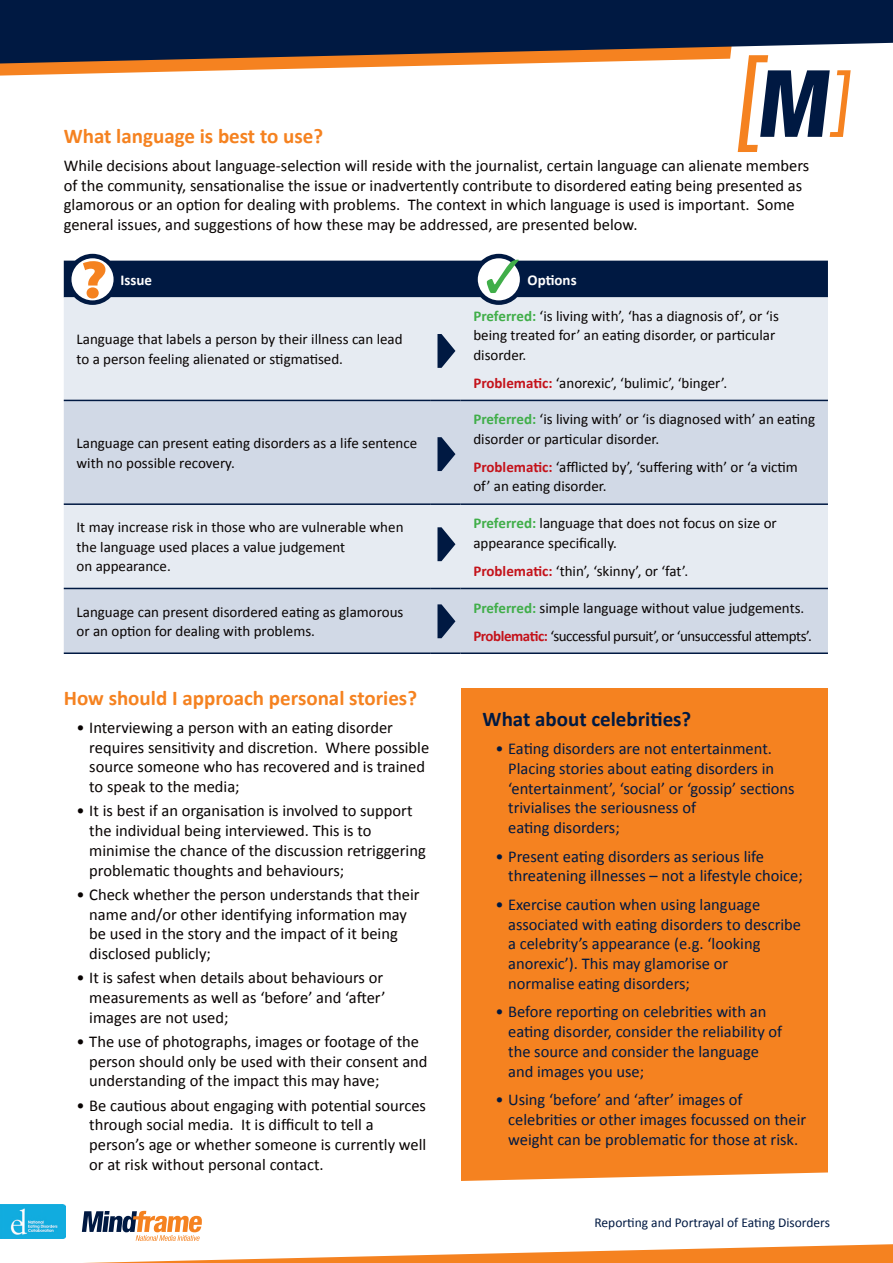
<style>
.page{position:relative;width:893px;height:1263px;background:#fff}
.page>*{position:absolute;margin:0;border:0;box-sizing:border-box;transform-origin:0 0}
.t1{font:700 21px "Calibri";color:#f58220}
.t2{font:700 21px "Calibri";color:#001942}
.t3{font:16.5px/19.8px "Calibri";color:#080302}
.t4{font:16.5px/19.8px "Calibri";color:#001942}
.t5{font:15px/19.5px "Calibri";color:#080302}
.t6{font:15px "Calibri";letter-spacing:-.03em;color:#080302}
.t7{font:700 15px "Calibri";color:#fff}
.t8{font:13.5px "Calibri";color:#001942}
.s1{font-weight:700;color:#40ae49}
.s2{font-weight:700;color:#c4121a}
</style>
<div class="page">
<svg style="left:0;top:63px;width:542px;height:13px"></svg>
<img style="left:0;top:1205px;width:65px;height:6px">
<svg style="left:0;top:0;width:893px;height:63px;fill:#001942"></svg>
<svg style="left:0;top:1211px;width:893px;height:52px"></svg>
<svg style="left:738px;top:55px;width:113px;height:97px"></svg>
<div style="left:64px;top:298px;width:764px;height:102px;background:#e6ebf2"></div>
<svg style="left:64px;top:401px;width:764px;height:251px;fill:#d1d9e6"></svg>
<hr style="left:64px;top:400px;width:367px;height:1px;background:#001942">
<hr style="left:431px;top:400px;width:30px;height:1px;background:#001942">
<hr style="left:461px;top:400px;width:367px;height:1px;background:#001942">
<hr style="left:64px;top:503px;width:367px;height:2px;background:#001942">
<hr style="left:431px;top:503px;width:30px;height:2px;background:#001942">
<hr style="left:461px;top:503px;width:367px;height:2px;background:#001942">
<hr style="left:64px;top:588px;width:367px;height:1px;background:#001942">
<hr style="left:431px;top:588px;width:30px;height:1px;background:#001942">
<hr style="left:461px;top:588px;width:367px;height:1px;background:#001942">
<hr style="left:64px;top:652px;width:367px;height:2px;background:#001942">
<hr style="left:431px;top:652px;width:30px;height:2px;background:#001942">
<hr style="left:461px;top:652px;width:367px;height:2px;background:#001942">
<svg style="left:437px;top:334px;width:18px;height:34px"></svg>
<svg style="left:437px;top:437px;width:18px;height:34px"></svg>
<svg style="left:437px;top:527px;width:18px;height:34px"></svg>
<svg style="left:437px;top:604px;width:18px;height:34px"></svg>
<svg style="left:475px;top:256px;width:47px;height:47px"></svg>
<div style="left:473px;top:254px;width:51px;height:51px;border:4px solid #001942;border-radius:50%"></div>
<svg style="left:69px;top:256px;width:47px;height:47px"></svg>
<div style="left:67px;top:254px;width:51px;height:51px;border:4px solid #001942;border-radius:50%"></div>
<svg style="left:64px;top:260px;width:764px;height:38px"></svg>
<div style="left:461px;top:689px;width:367px;height:510px;background:#f58220"></div>
<svg style="left:461px;top:1172px;width:367px;height:27px"></svg>
<p class="t1" style="left:64px;top:123px;width:261px">What language is best to use?</p>
<p class="t3" style="left:64px;top:155px;width:747px">While decisions about language-selection will reside with the journalist, certain language can alienate members of the community, sensationalise the issue or inadvertently contribute to disordered eating being presented as glamorous or an option for dealing with problems. The context in which language is used is important. Some general issues, and suggestions of how these may be addressed, are presented below.</p>
<p class="t7" style="left:121px;top:270px;width:33px">Issue</p>
<p class="t7" style="left:528px;top:270px;width:51px">Options</p>
<p class="t5" style="left:77px;top:329px;width:328px">Language that labels a person by their illness can lead to a person feeling alienated or stigmatised.</p>
<p class="t5" style="left:77px;top:433px;width:342px">Language can present eating disorders as a life sentence with no possible recovery.</p>
<p class="t5" style="left:473px;top:305px;width:307px"><span class="s1">Preferred:</span> ‘is living with’, ‘has a diagnosis of’, or ‘is being treated for’ an eating disorder, or particular disorder.</p>
<p class="t5" style="left:473px;top:372px;width:255px"><span class="s2">Problematic:</span> ‘anorexic’, ‘bulimic’, ‘binger’.</p>
<p class="t5" style="left:473px;top:409px;width:343px"><span class="s1">Preferred:</span> ‘is living with’ or ‘is diagnosed with’ an eating disorder or particular disorder.</p>
<p class="t5" style="left:473px;top:456px;width:326px"><span class="s2">Problematic:</span> ‘afflicted by’, ‘suffering with’ or ‘a victim of’ an eating disorder.</p>
<p class="t5" style="left:77px;top:517px;width:328px">It may increase risk in those who are vulnerable when the language used places a value judgement<br>on appearance.</p>
<p class="t5" style="left:473px;top:513px;width:305px"><span class="s1">Preferred:</span> language that does not focus on size or appearance specifically.</p>
<p class="t5" style="left:473px;top:560px;width:216px"><span class="s2">Problematic:</span> ‘thin’, ‘skinny’, or ‘fat’.</p>
<p class="t5" style="left:77px;top:601px;width:328px">Language can present disordered eating as glamorous or an option for dealing with problems.</p>
<p class="t5" style="left:473px;top:597px;width:332px"><span class="s1">Preferred:</span> simple language without value judgements.</p>
<p class="t6" style="left:473px;top:626px;width:340px"><span class="s2">Problematic:</span> ‘successful pursuit’, or ‘unsuccessful attempts’.</p>
<p class="t1" style="left:64px;top:684px;width:355px">How should I approach personal stories?</p>
<p class="t3" style="left:89px;top:717px;width:341px;text-indent:-13px">• Interviewing a person with an eating disorder requires sensitivity and discretion. Where possible source someone who has recovered and is trained to speak to the media;</p>
<p class="t3" style="left:89px;top:800px;width:338px;text-indent:-13px">• It is best if an organisation is involved to support the individual being interviewed. This is to minimise the chance of the discussion retriggering problematic thoughts and behaviours;</p>
<p class="t3" style="left:89px;top:883px;width:332px;text-indent:-13px">• Check whether the person understands that their name and/or other identifying information may be used in the story and the impact of it being disclosed publicly;</p>
<p class="t3" style="left:89px;top:967px;width:298px;text-indent:-13px">• It is safest when details about behaviours or measurements as well as ‘before’ and ‘after’ images are not used;</p>
<p class="t3" style="left:89px;top:1031px;width:340px;text-indent:-13px">• The use of photographs, images or footage of the person should only be used with their consent and understanding of the impact this may have;</p>
<p class="t3" style="left:89px;top:1094px;width:339px;text-indent:-13px">• Be cautious about engaging with potential sources through social media. It is difficult to tell a person’s age or whether someone is currently well or at risk without personal contact.</p>
<p class="t2" style="left:483px;top:706px;width:210px">What about celebrities?</p>
<p class="t4" style="left:508px;top:738px;width:288px;text-indent:-13px">• Eating disorders are not entertainment.<br>Placing stories about eating disorders in ‘entertainment’, ‘social’ or ‘gossip’ sections trivialises the seriousness of<br>eating disorders;</p>
<p class="t4" style="left:508px;top:845px;width:296px;text-indent:-13px">• Present eating disorders as serious life threatening illnesses – not a lifestyle choice;</p>
<p class="t4" style="left:508px;top:893px;width:294px;text-indent:-13px">• Exercise caution when using language associated with eating disorders to describe a celebrity’s appearance (e.g. ‘looking anorexic’). This may glamorise or<br>normalise eating disorders;</p>
<p class="t4" style="left:508px;top:1001px;width:276px;text-indent:-13px">• Before reporting on celebrities with an eating disorder, consider the reliability of the source and consider the language and images you use;</p>
<p class="t4" style="left:508px;top:1089px;width:300px;text-indent:-13px">• Using ‘before’ and ‘after’ images of celebrities or other images focussed on their weight can be problematic for those at risk.</p>
<p class="t8" style="left:594px;top:1214px;width:237px">Reporting and Portrayal of Eating Disorders</p>
</div>
